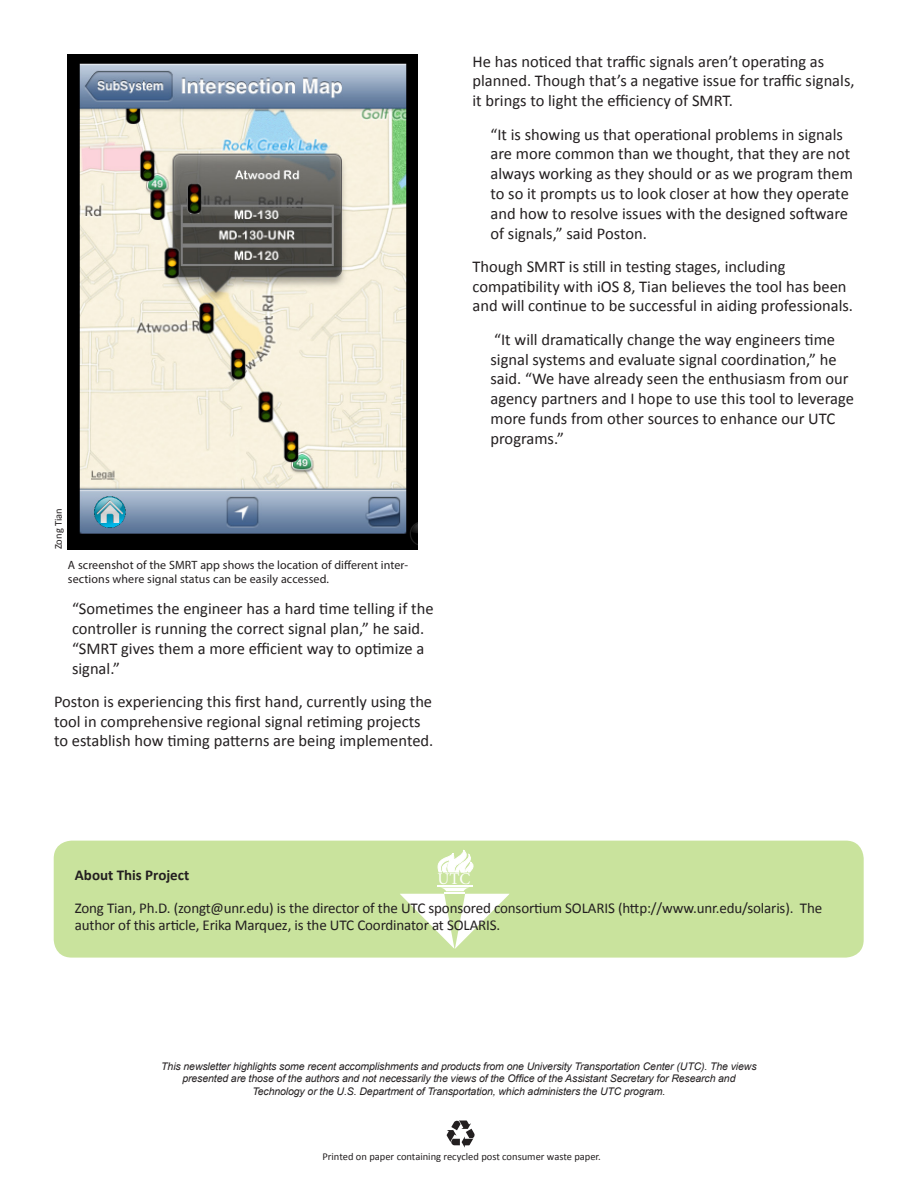
<style>
.page{position:relative;width:918px;height:1188px;background:#fff}
.page>*{position:absolute;margin:0;border:0;box-sizing:border-box;transform-origin:0 0}
.Body{font:16.5px/19.8px "Calibri";color:#231f20}
.t1{font:16.5px "Minion Pro";color:#fff}
.t2{font:15px/17.2px "Calibri";letter-spacing:-.01em;color:#231f20}
.About_this_report{font:700 15px "Calibri";color:#231f20}
.t3{font:12px/13.8px "Myriad Pro";letter-spacing:.01em;color:#231f20}
.t4{font:italic 10.5px/12.6px "Arial";letter-spacing:-.01em;color:#231f20;text-align:center}
.Body-2{font:10.5px "Calibri";color:#231f20}
</style>
<div class="page">
<svg style="left:447px;top:1120px;width:28px;height:28px"></svg>
<div style="left:54px;top:841px;width:810px;height:117px;background:#c9e39d;border-radius:18px"></div>
<svg style="left:437px;top:850px;width:37px;height:23px"></svg>
<hr style="left:437px;top:885px;width:36px;height:2px;background:#fff">
<svg style="left:400px;top:887px;width:110px;height:62px"></svg>
<hr style="left:445px;top:892px;width:20px;height:2px;background:#fff">
<img style="left:68px;top:54px;width:349px;height:495px">
<p class="Body-2" style="left:52px;top:549px;width:43px;rotate:-90deg">Zong Tian</p>
<p class="t3" style="left:68px;top:558px;width:342px">A screenshot of the SMRT app shows the location of different inter&shy;sections where signal status can be easily accessed.</p>
<p class="Body" style="left:72px;top:599px;width:363px">“Sometimes the engineer has a hard time telling if the controller is running the correct signal plan,” he said. “SMRT gives them a more efficient way to optimize a signal.”</p>
<p class="Body" style="left:54px;top:692px;width:381px">Poston is experiencing this first hand, currently using the tool in comprehensive regional signal retiming projects to establish how timing patterns are being implemented.</p>
<p class="Body" style="left:472px;top:51px;width:384px">He has noticed that traffic signals aren’t operating as planned. Though that’s a negative issue for traffic signals, it brings to light the efficiency of SMRT.</p>
<p class="Body" style="left:490px;top:124px;width:364px">“It is showing us that operational problems in signals are more common than we thought, that they are not always working as they should or as we program them to so it prompts us to look closer at how they operate and how to resolve issues with the designed software of signals,” said Poston.</p>
<p class="Body" style="left:472px;top:257px;width:382px">Though SMRT is still in testing stages, including compatibility with iOS 8, Tian believes the tool has been and will continue to be successful in aiding professionals.</p>
<p class="Body" style="left:490px;top:329px;width:365px">“It will dramatically change the way engineers time signal systems and evaluate signal coordination,” he said. “We have already seen the enthusiasm from our agency partners and I hope to use this tool to leverage more funds from other sources to enhance our UTC programs.”</p>
<p class="About_this_report" style="left:75px;top:866px;width:116px">About This Project</p>
<p class="t1" style="left:437px;top:868px;width:35px">UTC</p>
<p class="t2" style="left:75px;top:899px;width:749px">Zong Tian, Ph.D. (zongt@unr.edu) is the director of the UTC sponsored consortium SOLARIS (http://www.unr.edu/solaris). The author of this article, Erika Marquez, is the UTC Coordinator at SOLARIS.</p>
<p class="t4" style="left:161px;top:1060px;width:597px">This newsletter highlights some recent accomplishments and products from one University Transportation Center (UTC). The views presented are those of the authors and not necessarily the views of the Office of the Assistant Secretary for Research and<br>Technology or the U.S. Department of Transportation, which administers the UTC program.</p>
<p class="Body-2" style="left:322px;top:1150px;width:280px">Printed on paper containing recycled post consumer waste paper.</p>
</div>
